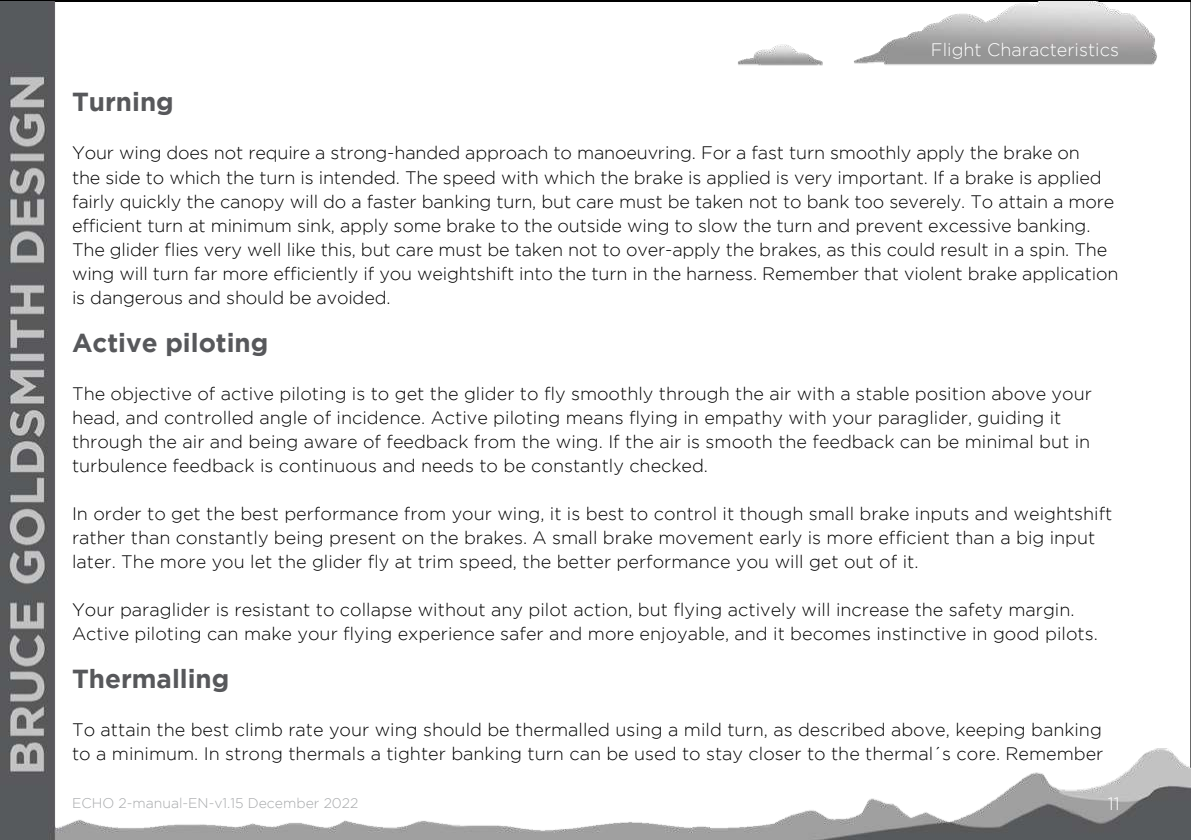
<style>
.page{position:relative;width:1191px;height:840px;background:#fff}
.page>*{position:absolute;margin:0;border:0;box-sizing:border-box;transform-origin:0 0}
.t1{font:700 26px "Gotham";color:#57585b}
.t2{font:300 18px/24px "Gotham";color:#000}
.t3{font:300 18px "Gotham";color:#fff}
.t4{font:300 14px "Gotham";color:#a7a9ab}
</style>
<div class="page">
<img style="left:0;top:1px;width:1191px;height:838px">
<p class="t3" style="left:931px;top:41px;width:189px">Flight Characteristics</p>
<h1 class="t1" style="left:72px;top:91px;width:103px">Turning</h1>
<p class="t2" style="left:72px;top:142px;width:1047px">Your wing does not require a strong-handed approach to manoeuvring. For a fast turn smoothly apply the brake on<br>the side to which the turn is intended. The speed with which the brake is applied is very important. If a brake is applied fairly quickly the canopy will do a faster banking turn, but care must be taken not to bank too severely. To attain a more efficient turn at minimum sink, apply some brake to the outside wing to slow the turn and prevent excessive banking.<br>The glider flies very well like this, but care must be taken not to over-apply the brakes, as this could result in a spin. The wing will turn far more efficiently if you weightshift into the turn in the harness. Remember that violent brake application is dangerous and should be avoided.</p>
<h1 class="t1" style="left:72px;top:331px;width:198px">Active piloting</h1>
<p class="t2" style="left:72px;top:381px;width:1021px">The objective of active piloting is to get the glider to fly smoothly through the air with a stable position above your head, and controlled angle of incidence. Active piloting means flying in empathy with your paraglider, guiding it through the air and being aware of feedback from the wing. If the air is smooth the feedback can be minimal but in turbulence feedback is continuous and needs to be constantly checked.</p>
<p class="t2" style="left:72px;top:502px;width:1042px">In order to get the best performance from your wing, it is best to control it though small brake inputs and weightshift rather than constantly being present on the brakes. A small brake movement early is more efficient than a big input later. The more you let the glider fly at trim speed, the better performance you will get out of it.</p>
<p class="t2" style="left:72px;top:597px;width:1027px">Your paraglider is resistant to collapse without any pilot action, but flying actively will increase the safety margin.<br>Active piloting can make your flying experience safer and more enjoyable, and it becomes instinctive in good pilots.</p>
<h1 class="t1" style="left:72px;top:667px;width:159px">Thermalling</h1>
<p class="t2" style="left:72px;top:718px;width:1033px">To attain the best climb rate your wing should be thermalled using a mild turn, as described above, keeping banking to a minimum. In strong thermals a tighter banking turn can be used to stay closer to the thermal´s core. Remember</p>
<p class="t4" style="left:72px;top:796px;width:288px">ECHO 2-manual-EN-v1.15 December 2022</p>
<p class="t3" style="left:1107px;top:794px;width:14px">11</p>
</div>
